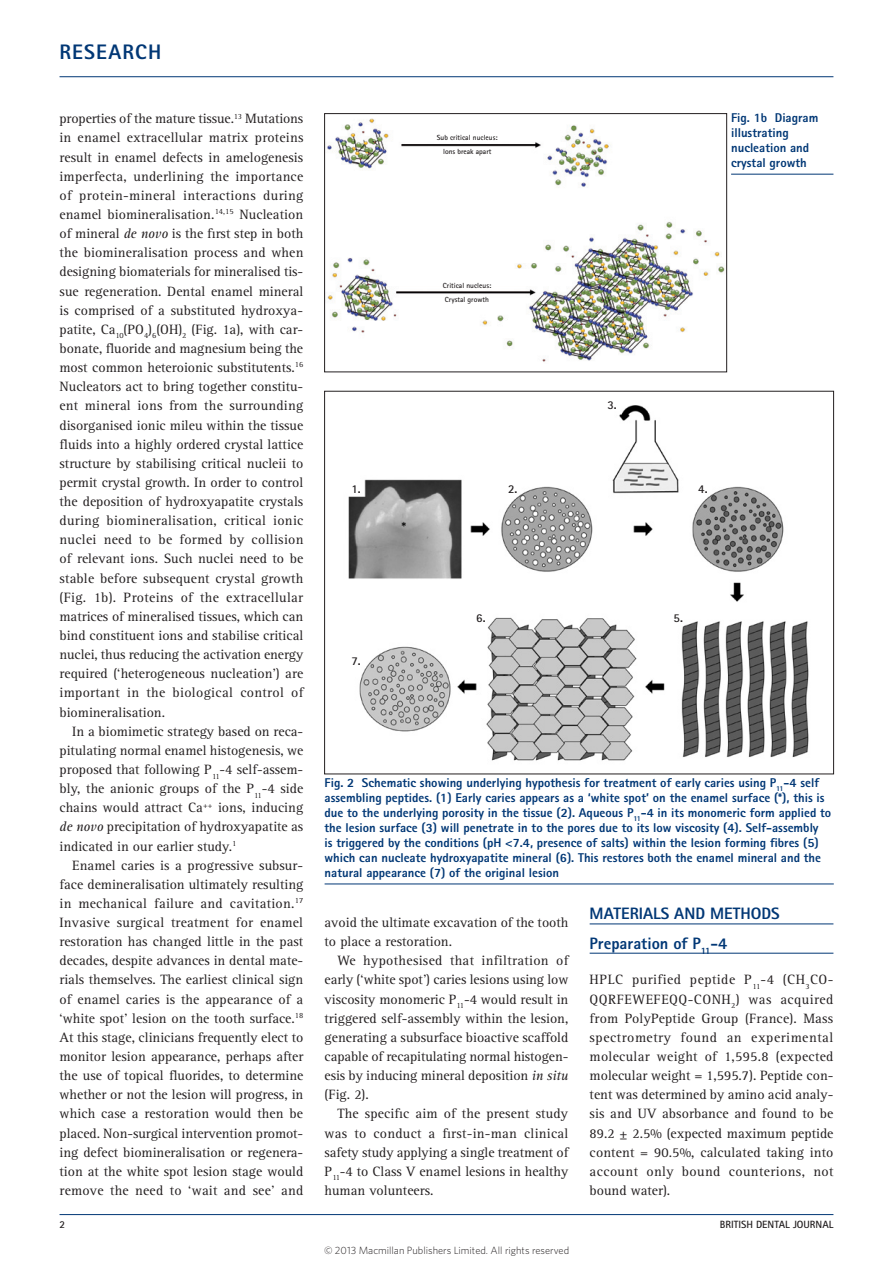
<style>
.page{position:relative;width:893px;height:1263px;background:#fff}
.page>*{position:absolute;margin:0;border:0;box-sizing:border-box;transform-origin:0 0}
.t1{font:800 21px "Rotis Sans Serif Std";letter-spacing:.055em;color:#013775}
.crosshead_1{font:800 16.5px "Rotis Sans Serif Std";color:#013775}
.crosshead_2{font:800 16.5px "Rotis Sans Serif Std";color:#013775}
.body{font:13.95px/19.2px "Rotis Serif Std";color:#231f20;text-align:justify}
.body_fullout{font:13.95px/19.2px "Rotis Serif Std";letter-spacing:.03em;color:#231f20;text-align:justify}
.table_fig_caption{font:800 12.75px/15px "Rotis Sans Serif Std";color:#013775}
.table_text_bold{font:700 12px "Rotis Sans Serif Std";color:#231f20}
.t2{font:300 10.5px "Whitney";color:#231f20}
.t3{font:700 10.5px "Rotis Sans Serif Std";color:#231f20}
.t4{font:700 7.35px/14.2px "Rotis Sans Serif Std";color:#231f20;text-align:center}
.s1{font-style:italic}
</style>
<div class="page">
<hr style="left:60px;top:76px;width:773px;height:1px;background:#013775">
<hr style="left:590px;top:923px;width:243px;height:1px;background:#013775">
<hr style="left:590px;top:953px;width:243px;height:1px;background:#013775">
<img style="left:327px;top:118px;width:398px;height:244px">
<div style="left:324px;top:113px;width:403px;height:259px;border:1px solid #231f20"></div>
<hr style="left:731px;top:174px;width:102px;height:1px;background:#013775">
<hr style="left:325px;top:883px;width:509px;height:1px;background:#013775">
<img style="left:348px;top:405px;width:461px;height:356px">
<hr style="left:60px;top:1214px;width:773px;height:1px;background:#013775">
<p class="t1" style="left:60px;top:39px;width:103px">RESEARCH</p>
<p class="body" style="left:60px;top:109px;width:245px">properties of the mature tissue.<sup>13</sup> Mutations in enamel extracellular matrix proteins result in enamel defects in amelogenesis imperfecta, underlining the importance of protein-mineral interactions during enamel biomineralisation.<sup>14,15</sup> Nucleation of mineral <span class="s1">de novo</span> is the first step in both the biomineralisation process and when designing biomaterials for mineralised tis&shy;sue regeneration. Dental enamel mineral is comprised of a substituted hydroxya&shy;patite, Ca<sub>10</sub>(PO<sub>4</sub>)<sub>6</sub>(OH)<sub>2</sub> (Fig. 1a), with car&shy;bonate, fluoride and magnesium being the most common heteroionic substitutents.<sup>16<br></sup>Nucleators act to bring together constitu&shy;ent mineral ions from the surrounding disorganised ionic mileu within the tissue fluids into a highly ordered crystal lattice structure by stabilising critical nucleii to permit crystal growth. In order to control the deposition of hydroxyapatite crystals during biomineralisation, critical ionic nuclei need to be formed by collision of relevant ions. Such nuclei need to be stable before subsequent crystal growth (Fig. 1b). Proteins of the extracellular matrices of mineralised tissues, which can bind constituent ions and stabilise critical nuclei, thus reducing the activation energy required (‘heterogeneous nucleation’) are important in the biological control of biomineralisation.</p>
<p class="body" style="left:60px;top:722px;width:245px;text-indent:13px">In a biomimetic strategy based on reca&shy;pitulating normal enamel histogenesis, we proposed that following P<sub>11</sub>‑4 self-assem&shy;bly, the anionic groups of the P<sub>11</sub>‑4 side chains would attract Ca<sup>++</sup> ions, inducing <span class="s1">de novo</span> precipitation of hydroxyapatite as indicated in our earlier study.<sup>1</sup></p>
<p class="body" style="left:60px;top:856px;width:245px;text-indent:13px">Enamel caries is a progressive subsur&shy;face demineralisation ultimately resulting in mechanical failure and cavitation.<sup>17<br></sup>Invasive surgical treatment for enamel restoration has changed little in the past decades, despite advances in dental mate&shy;rials themselves. The earliest clinical sign of enamel caries is the appearance of a ‘white spot’ lesion on the tooth surface.<sup>18<br></sup>At this stage, clinicians frequently elect to monitor lesion appearance, perhaps after the use of topical fluorides, to determine whether or not the lesion will progress, in which case a restoration would then be placed. Non-surgical intervention promot&shy;ing defect biomineralisation or regenera&shy;tion at the white spot lesion stage would remove the need to ‘wait and see’ and</p>
<p class="table_text_bold" style="left:351px;top:481px;width:11px">1.</p>
<p class="table_text_bold" style="left:351px;top:654px;width:11px">7.</p>
<p class="t4" style="left:437px;top:130px;width:62px">Sub critical nucleus: lons break apart</p>
<p class="table_fig_caption" style="left:731px;top:110px;width:89px">Fig. 1b Diagram illustrating nucleation and crystal growth</p>
<p class="t4" style="left:443px;top:278px;width:50px;text-align:left">Critical nucleus:<br>Crystal growth</p>
<p class="table_text_bold" style="left:607px;top:397px;width:11px">3.</p>
<p class="table_text_bold" style="left:508px;top:481px;width:11px">2.</p>
<p class="table_text_bold" style="left:698px;top:481px;width:11px">4.</p>
<p class="table_text_bold" style="left:476px;top:610px;width:11px">6.</p>
<p class="table_text_bold" style="left:674px;top:610px;width:11px">5.</p>
<p class="table_fig_caption" style="left:325px;top:775px;width:508px">Fig. 2 Schematic showing underlying hypothesis for treatment of early caries using P<sub>11</sub>‑4 self assembling peptides. (1) Early caries appears as a ‘white spot’ on the enamel surface (*), this is due to the underlying porosity in the tissue (2). Aqueous P<sub>11</sub>‑4 in its monomeric form applied to the lesion surface (3) will penetrate in to the pores due to its low viscosity (4). Self-assembly<br>is triggered by the conditions (pH &lt;7.4, presence of salts) within the lesion forming fibres (5) which can nucleate hydroxyapatite mineral (6). This restores both the enamel mineral and the natural appearance (7) of the original lesion</p>
<p class="body" style="left:325px;top:913px;width:245px">avoid the ultimate excavation of the tooth to place a restoration.</p>
<p class="body" style="left:325px;top:951px;width:245px;text-indent:13px">We hypothesised that infiltration of early (‘white spot’) caries lesions using low viscosity monomeric P<sub>11</sub>‑4 would result in triggered self-assembly within the lesion, generating a subsurface bioactive scaffold capable of recapitulating normal histogen&shy;esis by inducing mineral deposition <span class="s1">in situ </span>(Fig. 2).</p>
<p class="body" style="left:325px;top:1104px;width:245px;text-indent:13px">The specific aim of the present study was to conduct a first-in-man clinical safety study applying a single treatment of P<sub>11</sub>‑4 to Class V enamel lesions in healthy human volunteers.</p>
<p class="crosshead_1" style="left:590px;top:903px;width:192px">MATERIALS AND METHODS</p>
<p class="crosshead_2" style="left:590px;top:932px;width:139px">Preparation of P<sub>11</sub>‑4</p>
<p class="body_fullout" style="left:590px;top:971px;width:245px">HPLC purified peptide P<sub>11</sub>‑4 (CH<sub>3</sub>CO-QQRFEWEFEQQ-CONH<sub>2</sub>) was acquired from PolyPeptide Group (France). Mass spectrometry found an experimental molecular weight of 1,595.8 (expected molecular weight = 1,595.7). Peptide con&shy;tent was determined by amino acid analy&shy;sis and UV absorbance and found to be 89.2 ± 2.5% (expected maximum peptide content = 90.5%, calculated taking into account only bound counterions, not bound water).</p>
<p class="t3" style="left:60px;top:1217px;width:7px">2</p>
<p class="t3" style="left:720px;top:1217px;width:115px">BRITISH DENTAL JOURNAL</p>
<p class="t2" style="left:324px;top:1243px;width:247px">© 2013 Macmillan Publishers Limited. All rights reserved</p>
</div>
